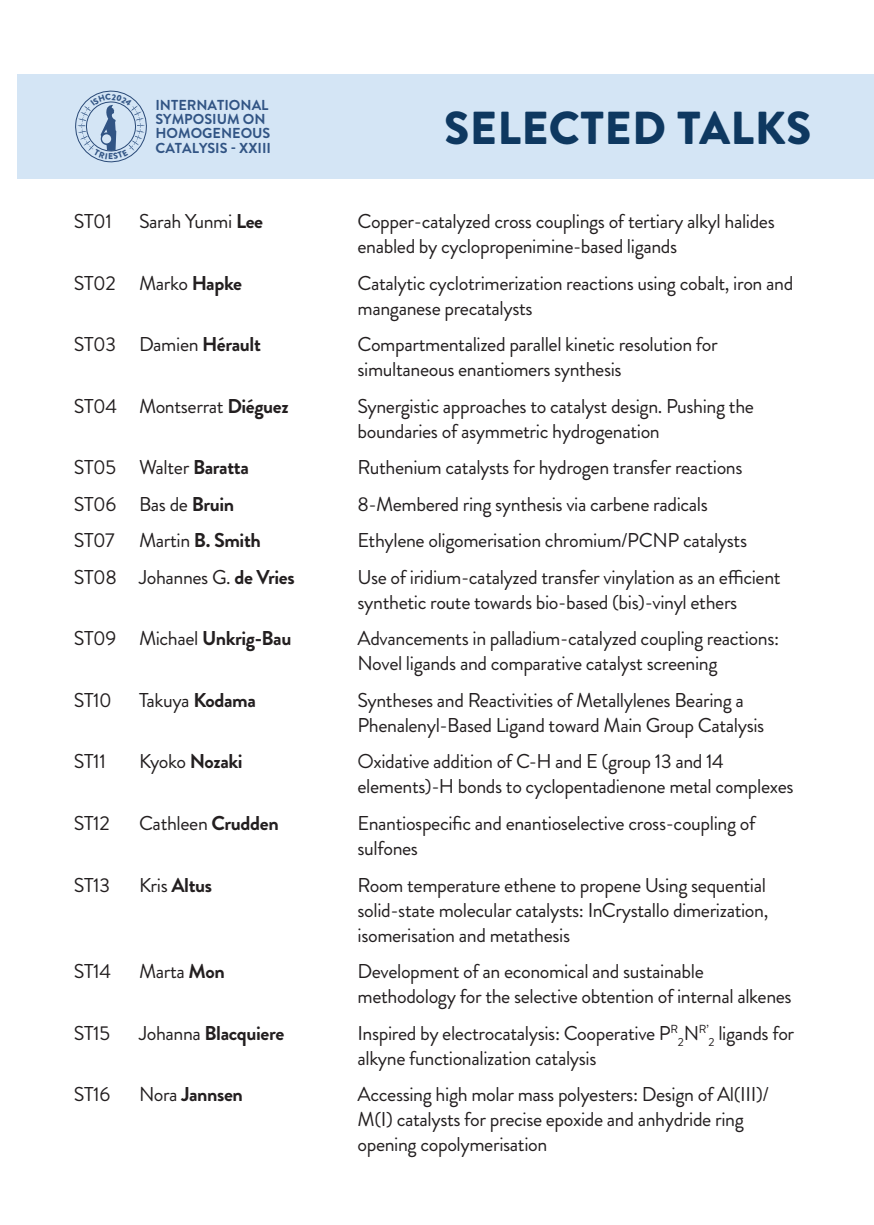
<style>
.page{position:relative;width:874px;height:1225px;background:#fff}
.page>*{position:absolute;margin:0;border:0;box-sizing:border-box;transform-origin:0 0}
.t1{font:900 46.2px "Brandon Grotesque";letter-spacing:.01em;color:#0e3860}
.t2{font:20px/25px "Brandon Grotesque";letter-spacing:-.02em;color:#231f20}
.t3{font:700 20px "Brandon Grotesque";letter-spacing:-.02em;color:#231f20}
.t4{font:700 14.4px/14px "Brandon Grotesque";color:#315484}
.t5{font:11.6px "Brandon Grotesque";color:#231f20}
.s1{font-weight:700}
.s2{font-weight:400}
.s3{font-size:20px}
</style>
<div class="page">
<div style="left:17px;top:74px;width:856px;height:105px;background:#d4e5f5"></div>
<svg style="left:75px;top:90px;width:72px;height:73px"></svg>
<p class="t4" style="left:155px;top:98px;width:117px">INTERNATIONAL<br>SYMPOSIUM ON<br>HOMOGENEOUS<br>CATALYSIS - XXIII</p>
<h1 class="t1" style="left:444px;top:96px;width:369px">SELECTED TALKS</h1>
<p class="t2" style="left:74px;top:209px;width:40px">ST01</p>
<p class="t2" style="left:139px;top:209px;width:125px">Sarah Yunmi <span class="s1">Lee</span></p>
<p class="t2" style="left:357px;top:209px;width:418px">Copper-catalyzed cross couplings of tertiary alkyl halides enabled by cyclopropenimine-based ligands</p>
<p class="t2" style="left:74px;top:270px;width:170px">ST02 Marko <span class="s1">Hapke</span></p>
<p class="t2" style="left:357px;top:270px;width:437px">Catalytic cyclotrimerization reactions using cobalt, iron and manganese precatalysts</p>
<p class="t2" style="left:74px;top:332px;width:189px">ST03 Damien <span class="s1">Hérault</span></p>
<p class="t2" style="left:357px;top:332px;width:361px">Compartmentalized parallel kinetic resolution for simultaneous enantiomers synthesis</p>
<p class="t2" style="left:74px;top:394px;width:216px">ST04 Montserrat <span class="s1">Diéguez</span></p>
<p class="t2" style="left:357px;top:393px;width:398px">Synergistic approaches to catalyst design. Pushing the boundaries of asymmetric hydrogenation</p>
<p class="t2" style="left:74px;top:455px;width:177px">ST05 Walter <span class="s1">Baratta</span></p>
<p class="t2" style="left:357px;top:455px;width:386px">Ruthenium catalysts for hydrogen transfer reactions</p>
<p class="t2" style="left:74px;top:492px;width:162px">ST06 Bas de <span class="s1">Bruin</span></p>
<p class="t2" style="left:357px;top:492px;width:352px">8-Membered ring synthesis via carbene radicals</p>
<p class="t2" style="left:74px;top:528px;width:188px">ST07 Martin <span class="s1">B. Smith</span></p>
<p class="t2" style="left:357px;top:528px;width:391px">Ethylene oligomerisation chromium/PCNP catalysts</p>
<p class="t2" style="left:74px;top:564px;width:222px">ST08 Johannes G. <span class="s1">de Vries</span></p>
<p class="t2" style="left:357px;top:564px;width:424px">Use of iridium-catalyzed transfer vinylation as an efficient synthetic route towards bio-based (bis)-vinyl ethers</p>
<p class="t2" style="left:74px;top:626px;width:219px">ST09 Michael <span class="s1">Unkrig-Bau</span></p>
<p class="t2" style="left:357px;top:626px;width:423px">Advancements in palladium-catalyzed coupling reactions:<br>Novel ligands and comparative catalyst screening</p>
<p class="t2" style="left:74px;top:687px;width:40px">ST10</p>
<p class="t2" style="left:139px;top:687px;width:118px">Takuya <span class="s1">Kodama</span></p>
<p class="t2" style="left:357px;top:687px;width:408px">Syntheses and Reactivities of Metallylenes Bearing a<br>Phenalenyl-Based Ligand toward Main Group Catalysis</p>
<p class="t2" style="left:74px;top:749px;width:34px">ST11</p>
<p class="t3" style="left:139px;top:747px;width:105px"><span class="s2">Kyoko</span> Nozaki</p>
<p class="t2" style="left:357px;top:749px;width:437px">Oxidative addition of C-H and E (group 13 and 14 elements)-H bonds to cyclopentadienone metal complexes</p>
<p class="t2" style="left:74px;top:811px;width:37px">ST12</p>
<p class="t2" style="left:139px;top:811px;width:141px">Cathleen <span class="s1">Crudden</span></p>
<p class="t2" style="left:357px;top:811px;width:399px">Enantiospecific and enantioselective cross-coupling of sulfones</p>
<p class="t2" style="left:74px;top:872px;width:38px">ST13</p>
<p class="t3" style="left:139px;top:870px;width:75px"><span class="s2">Kris</span> Altus</p>
<p class="t2" style="left:357px;top:872px;width:412px;text-align:justify">Room temperature ethene to propene Using sequential solid-state molecular catalysts: InCrystallo dimerization, isomerisation and metathesis</p>
<p class="t2" style="left:74px;top:959px;width:39px">ST14</p>
<p class="t2" style="left:139px;top:959px;width:87px">Marta <span class="s1">Mon</span></p>
<p class="t2" style="left:357px;top:959px;width:435px">Development of an economical and sustainable methodology for the selective obtention of internal alkenes</p>
<p class="t2" style="left:74px;top:1020px;width:38px">ST15</p>
<p class="t3" style="left:139px;top:1019px;width:147px"><span class="s2">Johanna</span> Blacquiere</p>
<p class="t2" style="left:357px;top:1020px;width:322px">Inspired by electrocatalysis: Cooperative P<sup>R</sup></p>
<p class="t5" style="left:677px;top:1021px;width:32px">2<span class="s3">N</span>R’</p>
<p class="t2" style="left:708px;top:1020px;width:87px"><sub>2</sub> ligands for</p>
<p class="t2" style="left:357px;top:1045px;width:240px">alkyne functionalization catalysis</p>
<p class="t2" style="left:74px;top:1082px;width:38px">ST16</p>
<p class="t3" style="left:139px;top:1080px;width:105px"><span class="s2">Nora</span> Jannsen</p>
<p class="t2" style="left:357px;top:1082px;width:412px">Accessing high molar mass polyesters: Design of Al(III)/<br>M(I) catalysts for precise epoxide and anhydride ring opening copolymerisation</p>
</div>
